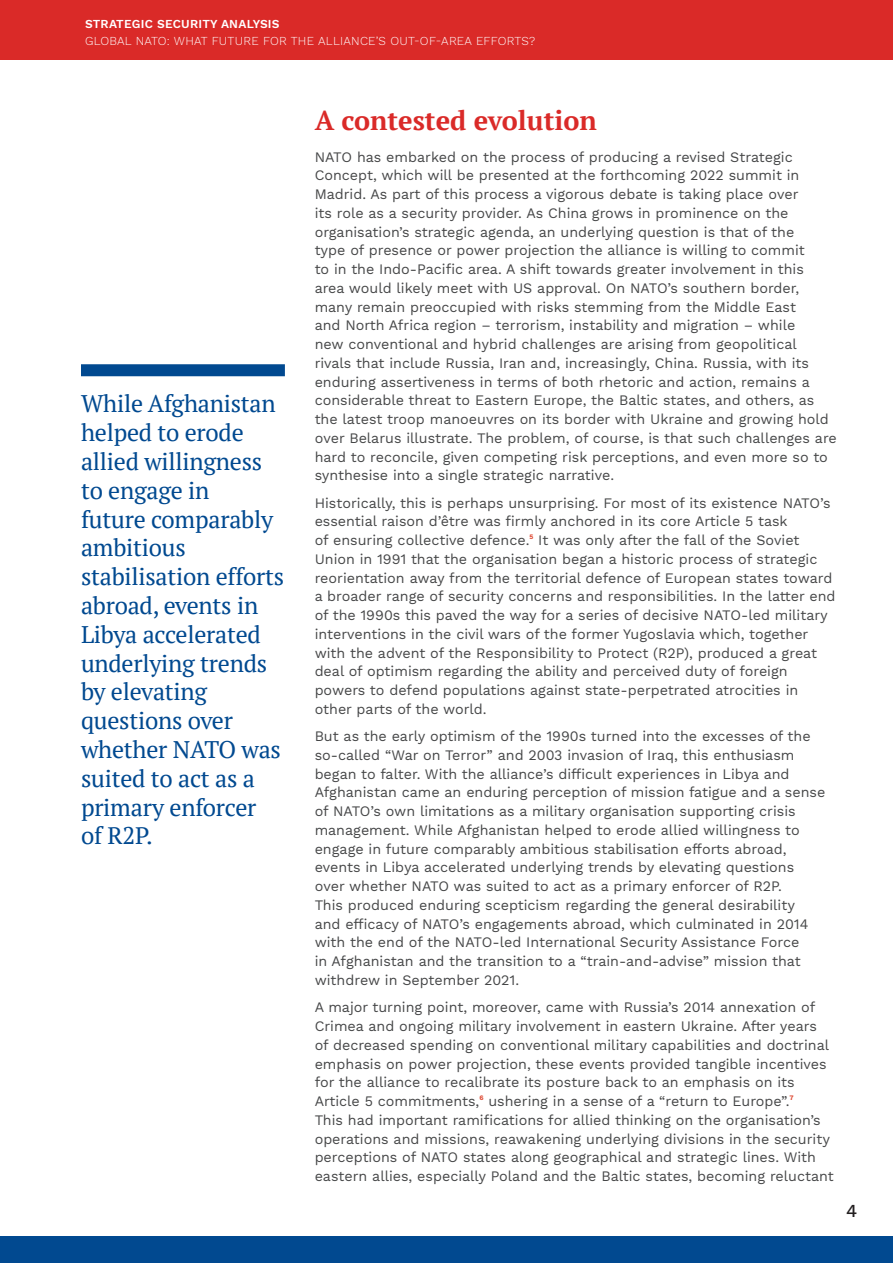
<style>
.page{position:relative;width:893px;height:1263px;background:#fff}
.page>*{position:absolute;margin:0;border:0;box-sizing:border-box;transform-origin:0 0}
.Title_1{font:700 27px "PT Serif";color:#da2a28}
.Quotes{font:24px/28.8px "PT Serif";letter-spacing:-.01em;color:#014990}
.t1{font:500 18px "Work Sans";color:#231f20}
.BODY_COPY{font:14.25px/18.8px "Work Sans";color:#454647}
.t2{font:300 12px "Work Sans";letter-spacing:.02em;color:#fff}
.t3{font:600 12px "Work Sans";letter-spacing:.02em;color:#fff}
</style>
<div class="page">
<div style="left:0;top:0;width:893px;height:60px;background:#da2a28"></div>
<div style="left:0;top:1236px;width:893px;height:27px;background:#014990"></div>
<div style="left:81px;top:364px;width:204px;height:12px;background:#014990"></div>
<p class="t3" style="left:85px;top:17px;width:196px">STRATEGIC SECURITY ANALYSIS</p>
<p class="t2" style="left:85px;top:34px;width:452px">GLOBAL NATO: WHAT FUTURE FOR THE ALLIANCE’S OUT-OF-AREA EFFORTS?</p>
<p class="Quotes" style="left:81px;top:389px;width:205px">While Afghanistan helped to erode allied willingness to engage in<br>future comparably ambitious stabilisation efforts abroad, events in<br>Libya accelerated underlying trends by elevating questions over whether NATO was suited to act as a primary enforcer<br>of R2P.</p>
<p class="Title_1" style="left:315px;top:102px;width:284px">A contested evolution</p>
<p class="BODY_COPY" style="left:315px;top:148px;width:524px">NATO has embarked on the process of producing a revised Strategic Concept, which will be presented at the forthcoming 2022 summit in Madrid. As part of this process a vigorous debate is taking place over<br>its role as a security provider. As China grows in prominence on the organisation’s strategic agenda, an underlying question is that of the<br>type of presence or power projection the alliance is willing to commit<br>to in the Indo-Pacific area. A shift towards greater involvement in this area would likely meet with US approval. On NATO’s southern border, many remain preoccupied with risks stemming from the Middle East<br>and North Africa region – terrorism, instability and migration – while<br>new conventional and hybrid challenges are arising from geopolitical rivals that include Russia, Iran and, increasingly, China. Russia, with its enduring assertiveness in terms of both rhetoric and action, remains a considerable threat to Eastern Europe, the Baltic states, and others, as the latest troop manoeuvres on its border with Ukraine and growing hold over Belarus illustrate. The problem, of course, is that such challenges are hard to reconcile, given competing risk perceptions, and even more so to synthesise into a single strategic narrative.</p>
<p class="BODY_COPY" style="left:315px;top:494px;width:522px">Historically, this is perhaps unsurprising. For most of its existence NATO’s essential raison d’être was firmly anchored in its core Article 5 task<br>of ensuring collective defence.<sup>5</sup> It was only after the fall of the Soviet Union in 1991 that the organisation began a historic process of strategic reorientation away from the territorial defence of European states toward a broader range of security concerns and responsibilities. In the latter end of the 1990s this paved the way for a series of decisive NATO-led military interventions in the civil wars of the former Yugoslavia which, together with the advent of the Responsibility to Protect (R2P), produced a great deal of optimism regarding the ability and perceived duty of foreign powers to defend populations against state-perpetrated atrocities in other parts of the world.</p>
<p class="BODY_COPY" style="left:315px;top:728px;width:512px">But as the early optimism of the 1990s turned into the excesses of the so-called “War on Terror” and 2003 invasion of Iraq, this enthusiasm began to falter. With the alliance’s difficult experiences in Libya and Afghanistan came an enduring perception of mission fatigue and a sense of NATO’s own limitations as a military organisation supporting crisis management. While Afghanistan helped to erode allied willingness to engage in future comparably ambitious stabilisation efforts abroad, events in Libya accelerated underlying trends by elevating questions over whether NATO was suited to act as a primary enforcer of R2P.<br>This produced enduring scepticism regarding the general desirability<br>and efficacy of NATO’s engagements abroad, which culminated in 2014 with the end of the NATO-led International Security Assistance Force<br>in Afghanistan and the transition to a “train-and-advise” mission that withdrew in September 2021.</p>
<p class="BODY_COPY" style="left:315px;top:999px;width:521px">A major turning point, moreover, came with Russia’s 2014 annexation of Crimea and ongoing military involvement in eastern Ukraine. After years of decreased spending on conventional military capabilities and doctrinal emphasis on power projection, these events provided tangible incentives for the alliance to recalibrate its posture back to an emphasis on its Article 5 commitments,<sup>6</sup> ushering in a sense of a “return to Europe”.<sup>7<br></sup>This had important ramifications for allied thinking on the organisation’s operations and missions, reawakening underlying divisions in the security perceptions of NATO states along geographical and strategic lines. With eastern allies, especially Poland and the Baltic states, becoming reluctant</p>
<p class="t1" style="left:846px;top:1201px;width:13px">4</p>
</div>
